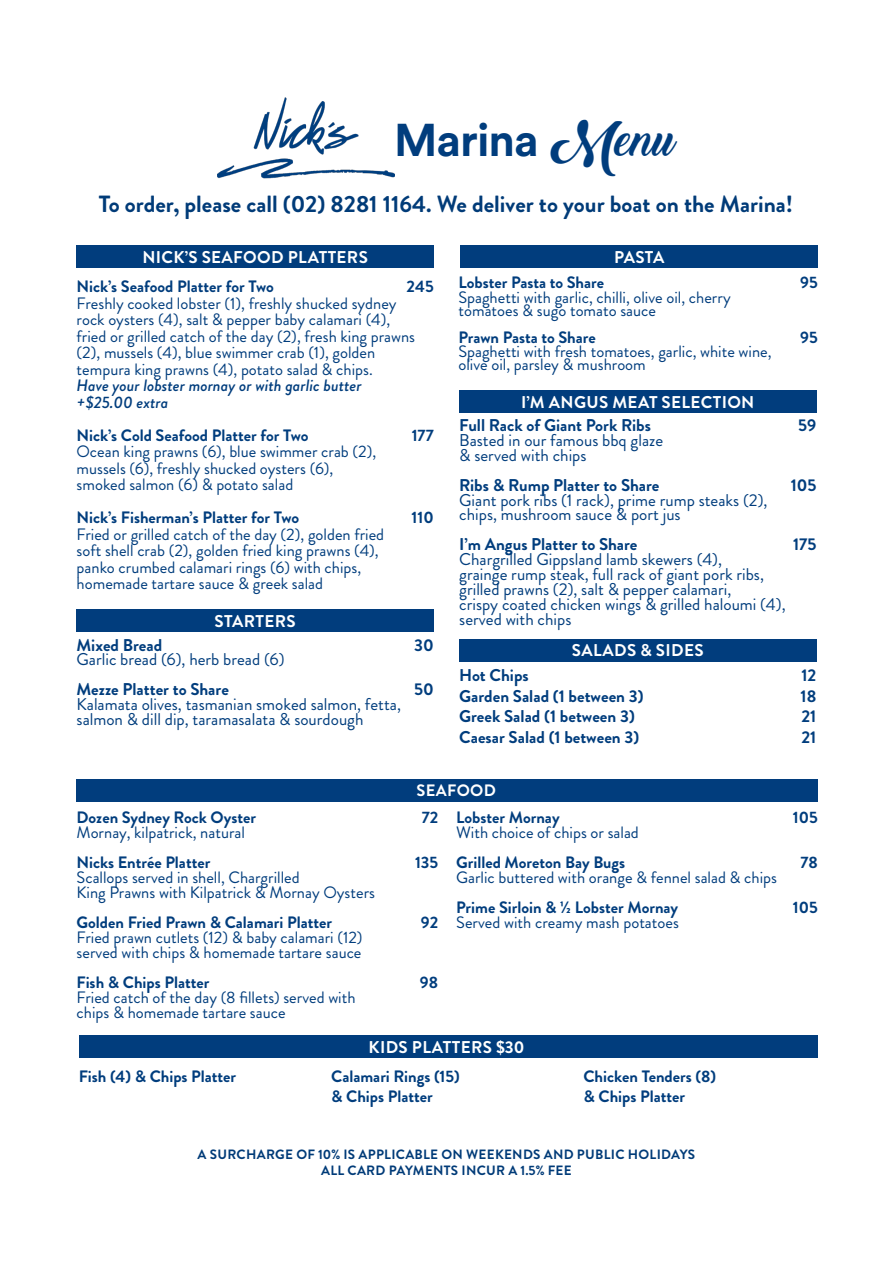
<style>
.page{position:relative;width:893px;height:1263px;background:#fff}
.page>*{position:absolute;margin:0;border:0;box-sizing:border-box;transform-origin:0 0}
.t1{font:700 45.45px "Circular Pro";letter-spacing:-.02em;color:#013d7d}
.t2{font:700 23.4px "Brandon Grotesque";color:#003b78}
.t3{font:17.1px/14.9px "Brandon Grotesque";color:#013d7d}
.t4{font:700 17.1px "Brandon Grotesque";color:#013d7d}
.t5{font:700 17.1px "Brandon Grotesque";letter-spacing:.02em;color:#fff}
.t6{font:16.5px/16.5px "Brandon Grotesque";color:#013d7d}
.t7{font:700 16.5px/19.8px "Brandon Grotesque";color:#013d7d}
.t8{font:italic 500 16.5px "Brandon Grotesque";color:#013d7d}
.t9{font:700 16.5px "Brandon Grotesque";letter-spacing:.02em;color:#fff}
.t10{font:700 13.5px "Brandon Grotesque";letter-spacing:.02em;color:#003b78}
.s1{font-family:"Backto Black Demo";font-weight:400}
</style>
<div class="page">
<div style="left:77px;top:609px;width:357px;height:22px;background:#013d7d"></div>
<div style="left:77px;top:779px;width:741px;height:22px;background:#013d7d"></div>
<div style="left:459px;top:390px;width:357px;height:22px;background:#013d7d"></div>
<div style="left:459px;top:639px;width:357px;height:22px;background:#013d7d"></div>
<img style="left:217px;top:98px;width:177px;height:80px">
<div style="left:77px;top:245px;width:357px;height:22px;background:#013d7d"></div>
<div style="left:461px;top:245px;width:357px;height:22px;background:#013d7d"></div>
<div style="left:79px;top:1035px;width:739px;height:23px;background:#013d7d"></div>
<p class="t1" style="left:394px;top:109px;width:283px">Marina <span class="s1">Menu</span></p>
<p class="t2" style="left:99px;top:188px;width:696px">To order, please call (02) 8281 1164. We deliver to your boat on the Marina!</p>
<p class="t5" style="left:142px;top:245px;width:227px">NICK’S SEAFOOD PLATTERS</p>
<p class="t7" style="left:77px;top:277px;width:199px">Nick’s Seafood Platter for Two</p>
<p class="t7" style="left:407px;top:277px;width:29px">245</p>
<p class="t6" style="left:77px;top:295px;width:321px">Freshly cooked lobster (1), freshly shucked sydney</p>
<p class="t6" style="left:77px;top:312px;width:315px">rock oysters (4), salt &amp; pepper baby calamari (4),</p>
<p class="t6" style="left:77px;top:328px;width:340px">fried or grilled catch of the day (2), fresh king prawns (2), mussels (4), blue swimmer crab (1), golden</p>
<p class="t6" style="left:77px;top:361px;width:298px">tempura king prawns (4), potato salad &amp; chips.</p>
<p class="t8" style="left:77px;top:374px;width:286px">Have your lobster mornay or with garlic butter</p>
<p class="t8" style="left:77px;top:391px;width:93px">+$25.00 extra</p>
<p class="t7" style="left:77px;top:426px;width:234px">Nick’s Cold Seafood Platter for Two</p>
<p class="t7" style="left:412px;top:426px;width:23px">177</p>
<p class="t6" style="left:77px;top:444px;width:301px">Ocean king prawns (6), blue swimmer crab (2),</p>
<p class="t6" style="left:77px;top:460px;width:258px">mussels (6), freshly shucked oysters (6),</p>
<p class="t6" style="left:77px;top:477px;width:218px">smoked salmon (6) &amp; potato salad</p>
<p class="t7" style="left:77px;top:508px;width:224px">Nick’s Fisherman’s Platter for Two</p>
<p class="t7" style="left:412px;top:508px;width:24px">110</p>
<p class="t6" style="left:77px;top:526px;width:309px">Fried or grilled catch of the day (2), golden fried</p>
<p class="t6" style="left:77px;top:543px;width:304px">soft shell crab (2), golden fried king prawns (4),</p>
<p class="t6" style="left:77px;top:559px;width:286px">panko crumbed calamari rings (6) with chips,</p>
<p class="t6" style="left:77px;top:576px;width:248px">homemade tartare sauce &amp; greek salad</p>
<p class="t5" style="left:214px;top:609px;width:83px">STARTERS</p>
<p class="t4" style="left:77px;top:633px;width:87px">Mixed Bread</p>
<p class="t4" style="left:414px;top:633px;width:21px">30</p>
<p class="t3" style="left:77px;top:652px;width:209px">Garlic bread (6), herb bread (6)</p>
<p class="t4" style="left:77px;top:677px;width:154px">Mezze Platter to Share</p>
<p class="t4" style="left:414px;top:677px;width:21px">50</p>
<p class="t3" style="left:77px;top:697px;width:326px">Kalamata olives, tasmanian smoked salmon, fetta, salmon &amp; dill dip, taramasalata &amp; sourdough</p>
<p class="t5" style="left:614px;top:245px;width:52px">PASTA</p>
<p class="t7" style="left:458px;top:273px;width:147px">Lobster Pasta to Share</p>
<p class="t7" style="left:800px;top:273px;width:19px">95</p>
<p class="t6" style="left:458px;top:289px;width:274px">Spaghetti with garlic, chilli, olive oil, cherry</p>
<p class="t6" style="left:458px;top:303px;width:199px">tomatoes &amp; sugo tomato sauce</p>
<p class="t7" style="left:458px;top:328px;width:139px">Prawn Pasta to Share</p>
<p class="t7" style="left:800px;top:328px;width:19px">95</p>
<p class="t6" style="left:458px;top:343px;width:315px">Spaghetti with fresh tomatoes, garlic, white wine,</p>
<p class="t6" style="left:458px;top:357px;width:189px">olive oil, parsley &amp; mushroom</p>
<p class="t5" style="left:521px;top:390px;width:235px">I’M ANGUS MEAT SELECTION</p>
<p class="t4" style="left:459px;top:413px;width:193px">Full Rack of Giant Pork Ribs</p>
<p class="t4" style="left:798px;top:413px;width:20px">59</p>
<p class="t3" style="left:459px;top:433px;width:205px">Basted in our famous bbq glaze</p>
<p class="t3" style="left:459px;top:448px;width:129px">&amp; served with chips</p>
<p class="t4" style="left:459px;top:473px;width:202px">Ribs &amp; Rump Platter to Share</p>
<p class="t4" style="left:791px;top:473px;width:27px">105</p>
<p class="t3" style="left:459px;top:492px;width:310px">Giant pork ribs (1 rack), prime rump steaks (2),</p>
<p class="t3" style="left:459px;top:507px;width:223px">chips, mushroom sauce &amp; port jus</p>
<p class="t4" style="left:459px;top:532px;width:180px">I’m Angus Platter to Share</p>
<p class="t4" style="left:793px;top:532px;width:25px">175</p>
<p class="t3" style="left:459px;top:552px;width:264px">Chargrilled Gippsland lamb skewers (4),</p>
<p class="t3" style="left:459px;top:567px;width:306px">grainge rump steak, full rack of giant pork ribs,</p>
<p class="t3" style="left:459px;top:582px;width:274px">grilled prawns (2), salt &amp; pepper calamari,</p>
<p class="t3" style="left:459px;top:597px;width:328px">crispy coated chicken wings &amp; grilled haloumi (4), served with chips</p>
<p class="t5" style="left:572px;top:638px;width:133px">SALADS &amp; SIDES</p>
<p class="t4" style="left:459px;top:663px;width:71px">Hot Chips</p>
<p class="t4" style="left:801px;top:663px;width:16px">12</p>
<p class="t4" style="left:459px;top:684px;width:186px">Garden Salad (1 between 3)</p>
<p class="t4" style="left:801px;top:684px;width:17px">18</p>
<p class="t4" style="left:459px;top:704px;width:177px">Greek Salad (1 between 3)</p>
<p class="t4" style="left:801px;top:704px;width:16px">21</p>
<p class="t4" style="left:459px;top:725px;width:182px">Caesar Salad (1 between 3)</p>
<p class="t4" style="left:801px;top:725px;width:16px">21</p>
<p class="t9" style="left:416px;top:779px;width:81px">SEAFOOD</p>
<p class="t7" style="left:77px;top:808px;width:181px">Dozen Sydney Rock Oyster</p>
<p class="t7" style="left:422px;top:808px;width:18px">72</p>
<p class="t6" style="left:77px;top:825px;width:170px">Mornay, kilpatrick, natural</p>
<p class="t7" style="left:77px;top:853px;width:135px">Nicks Entrée Platter</p>
<p class="t7" style="left:415px;top:853px;width:25px">135</p>
<p class="t6" style="left:77px;top:870px;width:225px">Scallops served in shell, Chargrilled</p>
<p class="t6" style="left:77px;top:885px;width:300px">King Prawns with Kilpatrick &amp; Mornay Oysters</p>
<p class="t7" style="left:77px;top:913px;width:257px">Golden Fried Prawn &amp; Calamari Platter</p>
<p class="t7" style="left:421px;top:913px;width:19px">92</p>
<p class="t6" style="left:77px;top:930px;width:287px">Fried prawn cutlets (12) &amp; baby calamari (12)</p>
<p class="t6" style="left:77px;top:945px;width:286px">served with chips &amp; homemade tartare sauce</p>
<p class="t7" style="left:77px;top:973px;width:134px">Fish &amp; Chips Platter</p>
<p class="t7" style="left:420px;top:973px;width:20px">98</p>
<p class="t6" style="left:77px;top:990px;width:280px">Fried catch of the day (8 fillets) served with</p>
<p class="t6" style="left:77px;top:1005px;width:210px">chips &amp; homemade tartare sauce</p>
<p class="t7" style="left:456px;top:808px;width:105px">Lobster Mornay</p>
<p class="t7" style="left:793px;top:808px;width:26px">105</p>
<p class="t6" style="left:456px;top:825px;width:184px">With choice of chips or salad</p>
<p class="t7" style="left:456px;top:853px;width:170px">Grilled Moreton Bay Bugs</p>
<p class="t7" style="left:800px;top:853px;width:19px">78</p>
<p class="t6" style="left:456px;top:870px;width:322px">Garlic buttered with orange &amp; fennel salad &amp; chips</p>
<p class="t7" style="left:456px;top:898px;width:224px">Prime Sirloin &amp; ½ Lobster Mornay</p>
<p class="t7" style="left:793px;top:898px;width:26px">105</p>
<p class="t6" style="left:456px;top:915px;width:224px">Served with creamy mash potatoes</p>
<p class="t5" style="left:369px;top:1035px;width:157px">KIDS PLATTERS $30</p>
<p class="t7" style="left:79px;top:1067px;width:159px">Fish (4) &amp; Chips Platter</p>
<p class="t7" style="left:331px;top:1067px;width:130px">Calamari Rings (15) &amp; Chips Platter</p>
<p class="t7" style="left:583px;top:1067px;width:134px">Chicken Tenders (8)</p>
<p class="t7" style="left:583px;top:1086px;width:103px">&amp; Chips Platter</p>
<p class="t10" style="left:198px;top:1145px;width:499px">A SURCHARGE OF 10% IS APPLICABLE ON WEEKENDS AND PUBLIC HOLIDAYS</p>
<p class="t10" style="left:321px;top:1161px;width:252px">ALL CARD PAYMENTS INCUR A 1.5% FEE</p>
</div>
